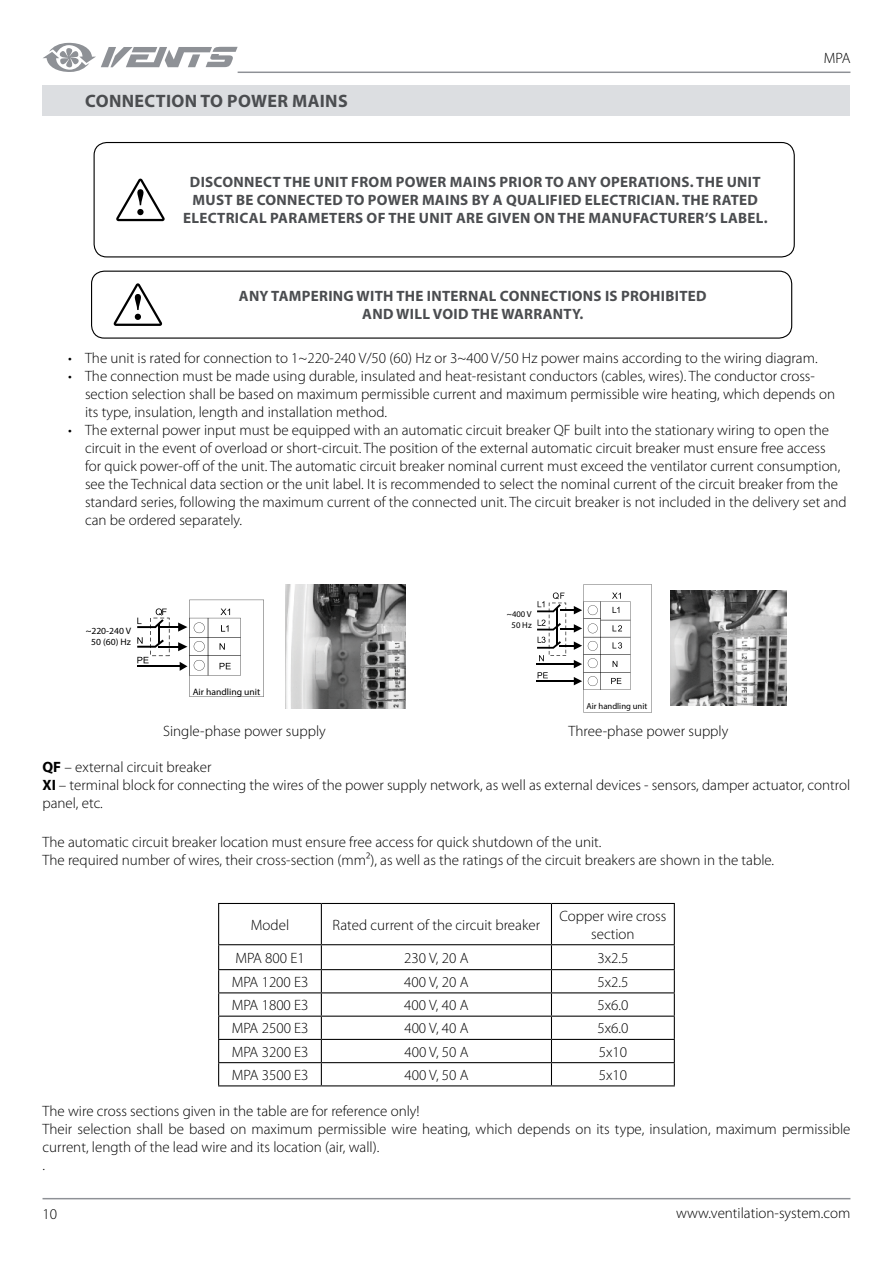
<style>
.page{position:relative;width:893px;height:1263px;background:#fff}
.page>*{position:absolute;margin:0;border:0;box-sizing:border-box;transform-origin:0 0}
.t1{font:700 18px "Myriad Pro";letter-spacing:.02em;color:#4b4d50}
.t2{font:300 15px/18px "Myriad Pro";color:#000}
.t3{font:700 15px/18px "Myriad Pro";letter-spacing:.02em;color:#4b4d50;text-align:center}
.t4{font:9.3px/11.2px "Myriad Pro";color:#000;text-align:right}
.t5{font:8.7px/10.4px "Myriad Pro";color:#000;text-align:center}
.s1{font-weight:700}
</style>
<div class="page">
<hr style="left:43px;top:1198px;width:807px;height:1px;background:#8e9196">
<hr style="left:238px;top:72px;width:612px;height:1px;background:#8e9196">
<svg style="left:43px;top:43px;width:195px;height:29px"></svg>
<div style="left:94px;top:142px;width:701px;height:115px;border:1px solid #000;border-radius:13px"></div>
<svg style="left:116px;top:179px;width:49px;height:42px"></svg>
<hr style="left:218px;top:903px;width:103px;height:1px;background:#000">
<hr style="left:218px;top:904px;width:1px;height:40px;background:#000">
<hr style="left:321px;top:903px;width:230px;height:1px;background:#000">
<hr style="left:321px;top:904px;width:1px;height:40px;background:#000">
<hr style="left:551px;top:903px;width:124px;height:1px;background:#000">
<hr style="left:551px;top:904px;width:1px;height:40px;background:#000">
<hr style="left:674px;top:904px;width:1px;height:40px;background:#000">
<hr style="left:218px;top:944px;width:103px;height:1px;background:#000">
<hr style="left:321px;top:944px;width:230px;height:1px;background:#000">
<hr style="left:551px;top:944px;width:124px;height:1px;background:#000">
<hr style="left:218px;top:969px;width:103px;height:1px;background:#000">
<hr style="left:321px;top:969px;width:230px;height:1px;background:#000">
<hr style="left:551px;top:969px;width:124px;height:1px;background:#000">
<hr style="left:218px;top:992px;width:103px;height:1px;background:#000">
<hr style="left:321px;top:992px;width:230px;height:1px;background:#000">
<hr style="left:551px;top:992px;width:124px;height:1px;background:#000">
<hr style="left:218px;top:1015px;width:103px;height:2px;background:#000">
<hr style="left:321px;top:1015px;width:230px;height:2px;background:#000">
<hr style="left:551px;top:1015px;width:124px;height:2px;background:#000">
<hr style="left:218px;top:1039px;width:103px;height:1px;background:#000">
<hr style="left:321px;top:1039px;width:230px;height:1px;background:#000">
<hr style="left:551px;top:1039px;width:124px;height:1px;background:#000">
<hr style="left:218px;top:1062px;width:103px;height:1px;background:#000">
<svg style="left:218px;top:945px;width:1px;height:140px"></svg>
<hr style="left:321px;top:1062px;width:230px;height:1px;background:#000">
<svg style="left:321px;top:945px;width:1px;height:140px"></svg>
<hr style="left:551px;top:1062px;width:124px;height:1px;background:#000">
<svg style="left:551px;top:945px;width:1px;height:140px"></svg>
<svg style="left:674px;top:945px;width:1px;height:140px"></svg>
<hr style="left:218px;top:1085px;width:103px;height:1px;background:#000">
<hr style="left:321px;top:1085px;width:230px;height:1px;background:#000">
<hr style="left:551px;top:1085px;width:124px;height:1px;background:#000">
<hr style="left:137px;top:665px;width:45px;height:2px;background:#000">
<hr style="left:158px;top:626px;width:24px;height:2px;background:#000">
<hr style="left:158px;top:646px;width:24px;height:2px;background:#000">
<svg style="left:137px;top:608px;width:33px;height:55px"></svg>
<svg style="left:178px;top:600px;width:86px;height:97px"></svg>
<img style="left:286px;top:584px;width:120px;height:125px">
<hr style="left:536px;top:663px;width:42px;height:2px;background:#000">
<hr style="left:536px;top:680px;width:42px;height:2px;background:#000">
<svg style="left:537px;top:584px;width:115px;height:129px"></svg>
<img style="left:670px;top:590px;width:116px;height:116px">
<div style="left:91px;top:271px;width:701px;height:68px;border:1px solid #000;border-radius:13px"></div>
<svg style="left:114px;top:283px;width:48px;height:43px"></svg>
<div style="left:43px;top:85px;width:807px;height:31px;background:#dcdee1"></div>
<p class="t1" style="left:85px;top:89px;width:264px">CONNECTION TO POWER MAINS</p>
<p class="t3" style="left:183px;top:173px;width:586px">DISCONNECT THE UNIT FROM POWER MAINS PRIOR TO ANY OPERATIONS. THE UNIT<br>MUST BE CONNECTED TO POWER MAINS BY A QUALIFIED ELECTRICIAN. THE RATED<br>ELECTRICAL PARAMETERS OF THE UNIT ARE GIVEN ON THE MANUFACTURER’S LABEL.</p>
<p class="t2" style="left:824px;top:49px;width:28px">MPA</p>
<p class="t3" style="left:239px;top:287px;width:469px">ANY TAMPERING WITH THE INTERNAL CONNECTIONS IS PROHIBITED<br>AND WILL VOID THE WARRANTY.</p>
<p class="t2" style="left:68px;top:349px;width:751px">• The unit is rated for connection to 1~220-240 V/50 (60) Hz or 3~400 V/50 Hz power mains according to the wiring diagram.</p>
<p class="t2" style="left:85px;top:367px;width:752px;text-indent:-17px">• The connection must be made using durable, insulated and heat-resistant conductors (cables, wires). The conductor cross&shy;section selection shall be based on maximum permissible current and maximum permissible wire heating, which depends on its type, insulation, length and installation method.</p>
<p class="t2" style="left:85px;top:421px;width:763px;text-indent:-17px">• The external power input must be equipped with an automatic circuit breaker QF built into the stationary wiring to open the circuit in the event of overload or short-circuit. The position of the external automatic circuit breaker must ensure free access<br>for quick power-off of the unit. The automatic circuit breaker nominal current must exceed the ventilator current consumption, see the Technical data section or the unit label. It is recommended to select the nominal current of the circuit breaker from the standard series, following the maximum current of the connected unit. The circuit breaker is not included in the delivery set and can be ordered separately.</p>
<p class="t4" style="left:86px;top:625px;width:47px">~220-240 V<br>50 (60) Hz</p>
<p class="t4" style="left:193px;top:686px;width:69px">Air handling unit</p>
<p class="t5" style="left:507px;top:609px;width:26px">~400 V<br>50 Hz</p>
<p class="t5" style="left:587px;top:701px;width:62px">Air handling unit</p>
<p class="t2" style="left:163px;top:722px;width:164px">Single-phase power supply</p>
<p class="t2" style="left:569px;top:722px;width:161px">Three-phase power supply</p>
<p class="t2" style="left:43px;top:758px;width:809px"><span class="s1">QF</span> – external circuit breaker<br><span class="s1">XI</span> – terminal block for connecting the wires of the power supply network, as well as external devices - sensors, damper actuator, control panel, etc.</p>
<p class="t2" style="left:43px;top:834px;width:733px">The automatic circuit breaker location must ensure free access for quick shutdown of the unit.<br>The required number of wires, their cross-section (mm²), as well as the ratings of the circuit breakers are shown in the table.</p>
<p class="t2" style="left:251px;top:916px;width:40px">Model</p>
<p class="t2" style="left:333px;top:916px;width:209px">Rated current of the circuit breaker</p>
<p class="t2" style="left:559px;top:907px;width:108px;text-align:center">Copper wire cross section</p>
<p class="t2" style="left:235px;top:949px;width:71px">MPA 800 E1</p>
<p class="t2" style="left:404px;top:949px;width:66px">230 V, 20 A</p>
<p class="t2" style="left:597px;top:949px;width:33px">3x2.5</p>
<p class="t2" style="left:232px;top:973px;width:78px">MPA 1200 EЗ</p>
<p class="t2" style="left:404px;top:973px;width:66px">400 V, 20 A</p>
<p class="t2" style="left:597px;top:973px;width:33px">5x2.5</p>
<p class="t2" style="left:232px;top:996px;width:78px">MPA 1800 EЗ</p>
<p class="t2" style="left:404px;top:996px;width:66px">400 V, 40 A</p>
<p class="t2" style="left:597px;top:996px;width:33px">5x6.0</p>
<p class="t2" style="left:232px;top:1020px;width:78px">MPA 2500 EЗ</p>
<p class="t2" style="left:404px;top:1020px;width:66px">400 V, 40 A</p>
<p class="t2" style="left:597px;top:1020px;width:33px">5x6.0</p>
<p class="t2" style="left:232px;top:1043px;width:78px">MPA 3200 EЗ</p>
<p class="t2" style="left:404px;top:1043px;width:66px">400 V, 50 A</p>
<p class="t2" style="left:599px;top:1043px;width:30px">5x10</p>
<p class="t2" style="left:232px;top:1066px;width:78px">MPA 3500 EЗ</p>
<p class="t2" style="left:404px;top:1066px;width:66px">400 V, 50 A</p>
<p class="t2" style="left:599px;top:1066px;width:30px">5x10</p>
<p class="t2" style="left:43px;top:1103px;width:809px">The wire cross sections given in the table are for reference only!<br>Their selection shall be based on maximum permissible wire heating, which depends on its type, insulation, maximum permissible current, length of the lead wire and its location (air, wall).<br>.</p>
<p class="t2" style="left:43px;top:1205px;width:16px">10</p>
<p class="t2" style="left:676px;top:1204px;width:176px">www.ventilation-system.com</p>
</div>
